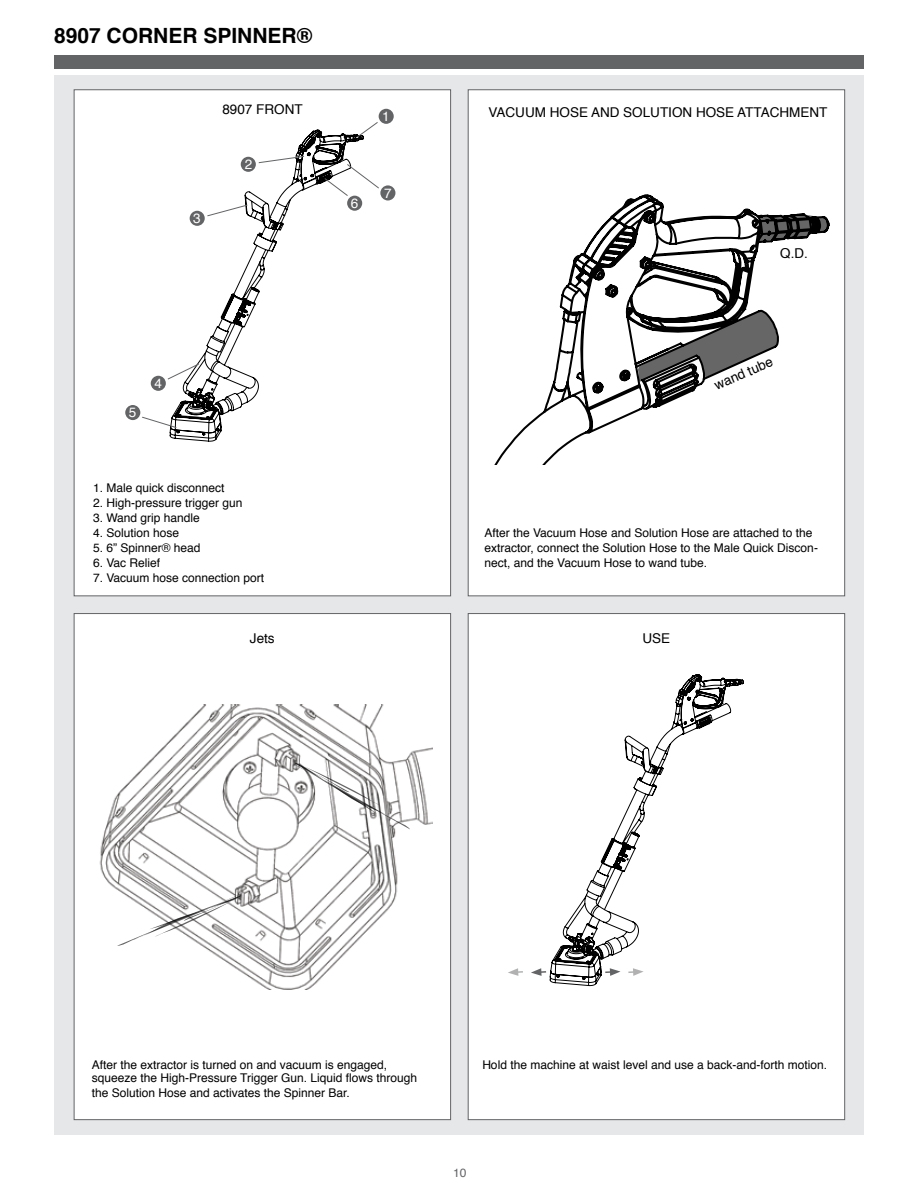
<style>
.page{position:relative;width:918px;height:1188px;background:#fff}
.page>*{position:absolute;margin:0;border:0;box-sizing:border-box;transform-origin:0 0}
.t1{font:700 21px "Helvetica";color:#000}
.t2{font:13.5px "Helvetica";color:#000}
.t3{font:13.5px "Helvetica";color:#fff}
.t4{font:12px/15px "Helvetica";color:#000}
.t5{font:12px "Helvetica";color:#636466}
</style>
<div class="page">
<div style="left:54px;top:75px;width:810px;height:1060px;background:#e6e7e8"></div>
<div style="left:468px;top:90px;width:377px;height:506px;background:#fff;border:1px solid #636466"></div>
<svg style="left:495px;top:194px;width:284px;height:270px"></svg>
<div style="left:468px;top:613px;width:377px;height:507px;background:#fff;border:1px solid #636466"></div>
<svg style="left:550px;top:674px;width:194px;height:312px"></svg>
<div style="left:74px;top:90px;width:377px;height:506px;background:#fff;border:1px solid #636466"></div>
<svg style="left:170px;top:130px;width:194px;height:312px"></svg>
<div style="left:54px;top:55px;width:810px;height:13px;background:#636466"></div>
<svg style="left:255px;top:156px;width:50px;height:8px"></svg>
<div style="left:239px;top:155px;width:18px;height:18px;background:#636466;border-radius:50%"></div>
<div style="left:238px;top:154px;width:21px;height:21px;border:3px solid #fff;border-radius:50%"></div>
<svg style="left:142px;top:414px;width:35px;height:14px"></svg>
<svg style="left:168px;top:363px;width:32px;height:21px"></svg>
<svg style="left:356px;top:122px;width:22px;height:16px"></svg>
<div style="left:379px;top:184px;width:18px;height:18px;background:#636466;border-radius:50%"></div>
<div style="left:377px;top:182px;width:21px;height:22px;border:3px solid #fff;border-radius:50%"></div>
<svg style="left:199px;top:204px;width:49px;height:15px"></svg>
<div style="left:149px;top:374px;width:18px;height:18px;background:#636466;border-radius:50%"></div>
<div style="left:148px;top:373px;width:21px;height:21px;border:3px solid #fff;border-radius:50%"></div>
<div style="left:124px;top:404px;width:18px;height:18px;background:#636466;border-radius:50%"></div>
<div style="left:122px;top:402px;width:21px;height:21px;border:3px solid #fff;border-radius:50%"></div>
<div style="left:74px;top:613px;width:377px;height:507px;background:#fff;border:1px solid #636466"></div>
<div style="left:377px;top:107px;width:18px;height:18px;background:#636466;border-radius:50%"></div>
<div style="left:376px;top:106px;width:21px;height:21px;border:3px solid #fff;border-radius:50%"></div>
<div style="left:188px;top:209px;width:18px;height:18px;background:#636466;border-radius:50%"></div>
<div style="left:187px;top:208px;width:21px;height:21px;border:3px solid #fff;border-radius:50%"></div>
<svg style="left:638px;top:310px;width:140px;height:72px"></svg>
<svg style="left:759px;top:213px;width:71px;height:29px"></svg>
<svg style="left:324px;top:164px;width:59px;height:35px"></svg>
<div style="left:346px;top:194px;width:18px;height:18px;background:#636466;border-radius:50%"></div>
<div style="left:344px;top:193px;width:21px;height:21px;border:3px solid #fff;border-radius:50%"></div>
<img style="left:99px;top:704px;width:333px;height:286px">
<svg style="left:117px;top:894px;width:124px;height:52px"></svg>
<svg style="left:293px;top:761px;width:117px;height:69px"></svg>
<svg style="left:531px;top:968px;width:15px;height:8px"></svg>
<svg style="left:508px;top:968px;width:15px;height:8px"></svg>
<svg style="left:605px;top:968px;width:15px;height:8px"></svg>
<svg style="left:628px;top:968px;width:16px;height:8px"></svg>
<h1 class="t1" style="left:54px;top:18px;width:199px">8907 CORNER SPINNE</h1>
<h1 class="t1" style="left:282px;top:18px;width:32px">R®</h1>
<p class="t2" style="left:222px;top:99px;width:82px">8907 FRONT</p>
<p class="t3" style="left:193px;top:208px;width:9px">3</p>
<p class="t3" style="left:245px;top:154px;width:9px">2</p>
<p class="t3" style="left:382px;top:106px;width:9px">1</p>
<p class="t3" style="left:351px;top:193px;width:9px">6</p>
<p class="t3" style="left:384px;top:183px;width:9px">7</p>
<p class="t3" style="left:129px;top:402px;width:9px">5</p>
<p class="t3" style="left:154px;top:373px;width:9px">4</p>
<p class="t4" style="left:93px;top:481px;width:133px">1. Male quick disconnect</p>
<p class="t4" style="left:93px;top:496px;width:151px">2. High-pressure trigger gun</p>
<p class="t4" style="left:93px;top:511px;width:108px">3. Wand grip handle</p>
<p class="t4" style="left:93px;top:526px;width:88px">4. Solution hose</p>
<p class="t4" style="left:93px;top:541px;width:109px">5. 6” Spinner® head</p>
<p class="t4" style="left:93px;top:556px;width:69px">6. Vac Relief</p>
<p class="t4" style="left:93px;top:571px;width:173px">7. Vacuum hose connection port</p>
<p class="t2" style="left:250px;top:628px;width:26px">Jets</p>
<p class="t2" style="left:489px;top:102px;width:341px">VACUUM HOSE AND SOLUTION HOSE ATTACHMENT</p>
<p class="t2" style="left:780px;top:243px;width:29px;rotate:-1deg">Q.D.</p>
<p class="t2" style="left:711px;top:376px;width:64px;rotate:-23deg">wand tube</p>
<p class="t4" style="left:484px;top:526px;width:335px">After the Vacuum Hose and Solution Hose are attached to the extractor, connect the Solution Hose to the Male Quick Discon&shy;nect, and the Vacuum Hose to wand tube.</p>
<p class="t2" style="left:643px;top:628px;width:29px">USE</p>
<p class="t4" style="left:92px;top:1058px;width:327px;line-height:13.5px">After the extractor is turned on and vacuum is engaged, squeeze the High-Pressure Trigger Gun. Liquid flows through</p>
<p class="t4" style="left:92px;top:1086px;width:260px">the Solution Hose and activates the Spinner Bar.</p>
<p class="t4" style="left:482px;top:1058px;width:346px">Hold the machine at waist level and use a back-and-forth motion.</p>
<p class="t5" style="left:453px;top:1164px;width:15px">10</p>
</div>
